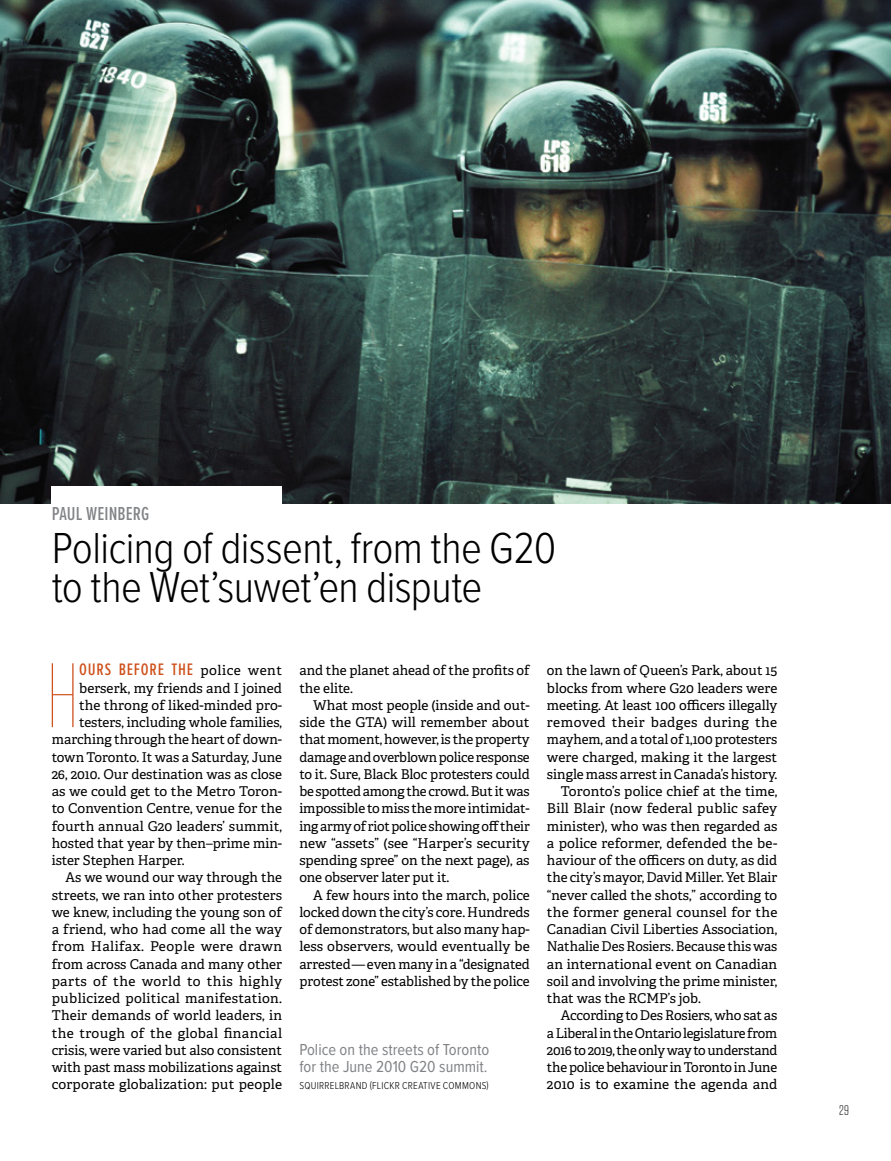
<style>
.page{position:relative;width:891px;height:1161px;background:#fff}
.page>*{position:absolute;margin:0;border:0;box-sizing:border-box;transform-origin:0 0}
.Body_text__article_o{font:100 91.2px "Tungsten";color:#ce501b}
.Article_headline{font:300 45px/38.8px "Proxima Nova Cond";letter-spacing:-.015em;color:#000}
.Article_author{font:500 19.5px "Proxima Nova Ex Cn";letter-spacing:.005em;color:#818386}
.Body_text__article_o-2{font:500 17.25px "Proxima Nova Ex Cn";letter-spacing:.045em;color:#ce501b}
.Photo_caption{font:16.5px/17.2px "Proxima Nova Cond";color:#818386}
.t1{font:300 13.8px "Tungsten";color:#000}
.Body_text{font:13.5px/17.2px "Adelle PE";color:#000;text-align:justify}
.Body_text__article_o-3{font:13.5px "Adelle PE";color:#000}
.Photo_caption_copyri{font:300 10.35px "Proxima Nova Cond";letter-spacing:.025em;color:#000}
.s1{font-family:"Adelle PE";font-weight:400;font-size:13.5px;color:#000}
</style>
<div class="page">
<img style="left:0;top:0;width:891px;height:503px">
<div style="left:52px;top:486px;width:230px;height:51px;background:#fff"></div>
<p class="Article_author" style="left:52px;top:500px;width:99px">PAUL WEINBERG</p>
<p class="Article_headline" style="left:52px;top:527px;width:506px">Policing of dissent, from the G20 to the Wet’suwet’en dispute</p>
<p class="Body_text__article_o" style="left:46px;top:650px;width:35px">H</p>
<p class="Body_text__article_o-2" style="left:79px;top:657px;width:204px">OURS BEFORE THE <span class="s1">police went</span></p>
<p class="Body_text__article_o-3" style="left:79px;top:678px;width:204px">berserk, my friends and I joined</p>
<p class="Body_text__article_o-3" style="left:79px;top:695px;width:204px">the throng of liked-minded pro-</p>
<p class="Body_text__article_o-3" style="left:79px;top:712px;width:204px">testers, including whole families,</p>
<p class="Body_text__article_o-3" style="left:52px;top:730px;width:232px">marching through the heart of down-</p>
<p class="Body_text__article_o-3" style="left:52px;top:747px;width:232px">town Toronto. It was a Saturday, June</p>
<p class="Body_text__article_o-3" style="left:52px;top:764px;width:232px">26, 2010. Our destination was as close</p>
<p class="Body_text__article_o-3" style="left:52px;top:781px;width:232px">as we could get to the Metro Toron-</p>
<p class="Body_text__article_o-3" style="left:52px;top:799px;width:232px">to Convention Centre, venue for the</p>
<p class="Body_text__article_o-3" style="left:52px;top:816px;width:232px">fourth annual G20 leaders’ summit,</p>
<p class="Body_text__article_o-3" style="left:52px;top:833px;width:232px">hosted that year by then–prime min-</p>
<p class="Body_text__article_o-3" style="left:52px;top:850px;width:134px">ister Stephen Harper.</p>
<p class="Body_text" style="left:52px;top:868px;width:232px;text-indent:14px">As we wound our way through the streets, we ran into other protesters we knew, including the young son of a friend, who had come all the way from Halifax. People were drawn from across Canada and many other parts of the world to this highly publicized political manifestation.<br>Their demands of world leaders, in the trough of the global financial crisis, were varied but also consistent with past mass mobilizations against corporate globalization: put people</p>
<p class="Body_text" style="left:299px;top:661px;width:232px">and the planet ahead of the profits of the elite.</p>
<p class="Body_text" style="left:299px;top:696px;width:232px;text-indent:14px">What most people (inside and out&shy;side the GTA) will remember about that moment, however, is the property damage and overblown police response to it. Sure, Black Bloc protesters could be spotted among the crowd. But it was impossible to miss the more intimidat&shy;ing army of riot police showing off their new “assets” (see “Harper’s security spending spree” on the next page), as one observer later put it.</p>
<p class="Body_text" style="left:299px;top:886px;width:232px;text-indent:14px">A few hours into the march, police locked down the city’s core. Hundreds of demonstrators, but also many hap&shy;less observers, would eventually be arrested— even many in a “designated protest zone” established by the police</p>
<p class="Photo_caption" style="left:299px;top:1040px;width:191px">Police on the streets of Toronto for the June 2010 G20 summit.</p>
<p class="Photo_caption_copyri" style="left:299px;top:1078px;width:191px">SQUIRRELBRAND (FLICKR CREATIVE COMMONS)</p>
<p class="Body_text" style="left:547px;top:661px;width:232px">on the lawn of Queen’s Park, about 15 blocks from where G20 leaders were meeting. At least 100 officers illegally removed their badges during the mayhem, and a total of 1,100 protesters were charged, making it the largest single mass arrest in Canada’s history.</p>
<p class="Body_text" style="left:547px;top:782px;width:232px;text-indent:14px">Toronto’s police chief at the time, Bill Blair (now federal public safey minister), who was then regarded as a police reformer, defended the be&shy;haviour of the officers on duty, as did the city’s mayor, David Miller. Yet Blair “never called the shots,” according to the former general counsel for the Canadian Civil Liberties Association, Nathalie Des Rosiers. Because this was an international event on Canadian soil and involving the prime minister, that was the RCMP’s job.</p>
<p class="Body_text" style="left:547px;top:1006px;width:232px;text-indent:14px">According to Des Rosiers, who sat as a Liberal in the Ontario legislature from 2016 to 2019, the only way to understand the police behaviour in Toronto in June 2010 is to examine the agenda and</p>
<p class="t1" style="left:839px;top:1103px;width:11px">29</p>
</div>
